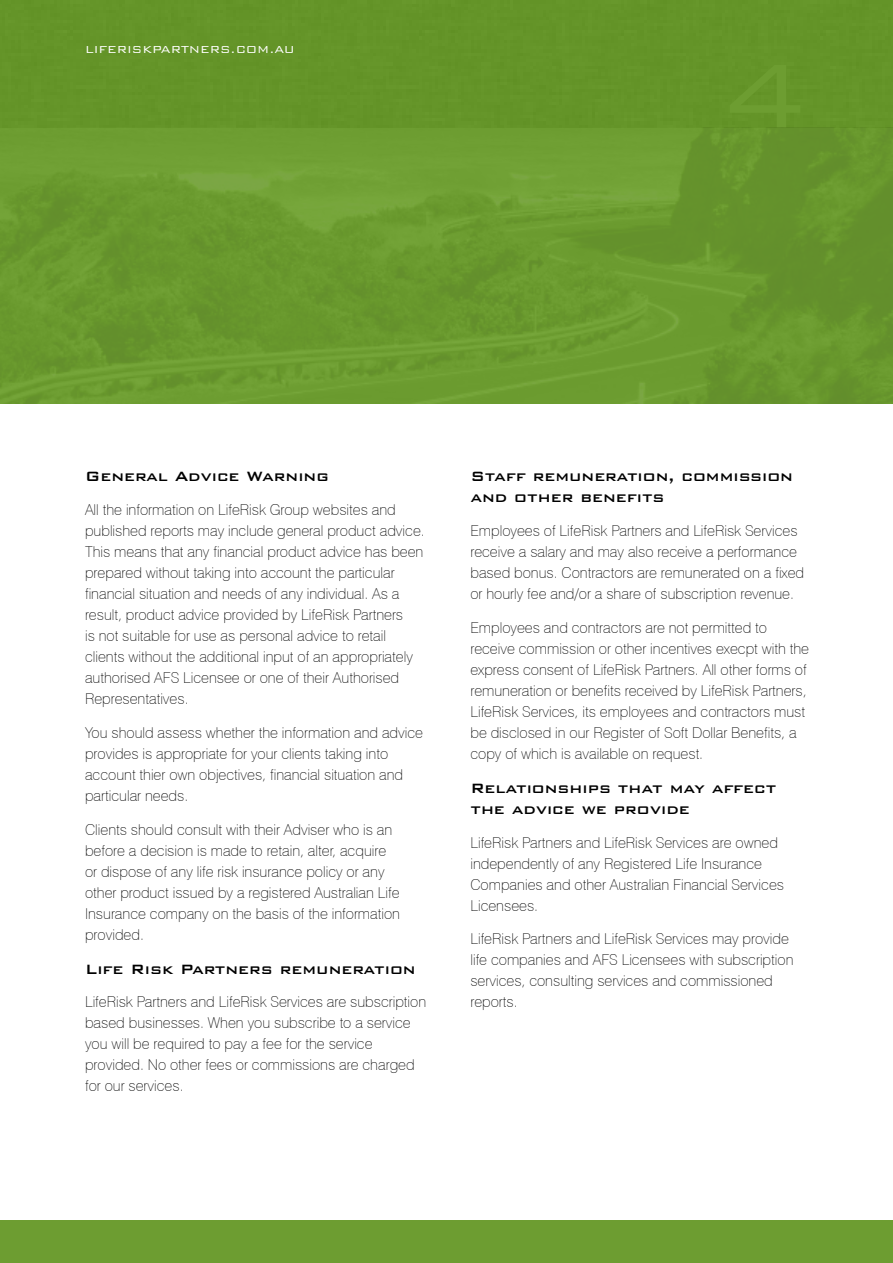
<style>
.page{position:relative;width:893px;height:1263px;background:#fff}
.page>*{position:absolute;margin:0;border:0;box-sizing:border-box;transform-origin:0 0}
.t1{font:500 18px/21px "Bank Gothic BT";color:#000}
.t2{font:100 15px/21px "Swiss 721 BT";color:#000}
.t3{font:300 13.5px "Bank Gothic BT";color:#fff}
</style>
<div class="page">
<img style="left:0;top:0;width:893px;height:404px">
<div style="left:0;top:1220px;width:893px;height:43px;background:#6d9d31"></div>
<p class="t3" style="left:85px;top:42px;width:211px">LIFERISKPARTNERS.COM.AU</p>
<p class="t1" style="left:85px;top:466px;width:245px">General Advice Warning</p>
<p class="t2" style="left:85px;top:499px;width:341px">All the information on LifeRisk Group websites and published reports may include general product advice.<br>This means that any financial product advice has been prepared without taking into account the particular financial situation and needs of any individual. As a result, product advice provided by LifeRisk Partners<br>is not suitable for use as personal advice to retail clients without the additional input of an appropriately authorised AFS Licensee or one of their Authorised Representatives.</p>
<p class="t2" style="left:85px;top:722px;width:340px">You should assess whether the information and advice provides is appropriate for your clients taking into account thier own objectives, financial situation and particular needs.</p>
<p class="t2" style="left:85px;top:819px;width:316px">Clients should consult with their Adviser who is an before a decision is made to retain, alter, acquire or dispose of any life risk insurance policy or any other product issued by a registered Australian Life Insurance company on the basis of the information provided.</p>
<p class="t1" style="left:85px;top:958px;width:332px">Life Risk Partners remuneration</p>
<p class="t2" style="left:85px;top:991px;width:343px">LifeRisk Partners and LifeRisk Services are subscription based businesses. When you subscribe to a service you will be required to pay a fee for the service provided. No other fees or commissions are charged for our services.</p>
<p class="t1" style="left:470px;top:466px;width:324px">Staff remuneration, commission and other benefits</p>
<p class="t2" style="left:470px;top:520px;width:335px">Employees of LifeRisk Partners and LifeRisk Services receive a salary and may also receive a performance based bonus. Contractors are remunerated on a fixed or hourly fee and/or a share of subscription revenue.</p>
<p class="t2" style="left:470px;top:617px;width:340px">Employees and contractors are not permitted to receive commission or other incentives execpt with the express consent of LifeRisk Partners. All other forms of remuneration or benefits received by LifeRisk Partners, LifeRisk Services, its employees and contractors must be disclosed in our Register of Soft Dollar Benefits, a copy of which is available on request.</p>
<p class="t1" style="left:470px;top:777px;width:307px">Relationships that may affect the advice we provide</p>
<p class="t2" style="left:470px;top:831px;width:315px">LifeRisk Partners and LifeRisk Services are owned independently of any Registered Life Insurance Companies and other Australian Financial Services Licensees.</p>
<p class="t2" style="left:470px;top:928px;width:325px">LifeRisk Partners and LifeRisk Services may provide life companies and AFS Licensees with subscription services, consulting services and commissioned reports.</p>
</div>
